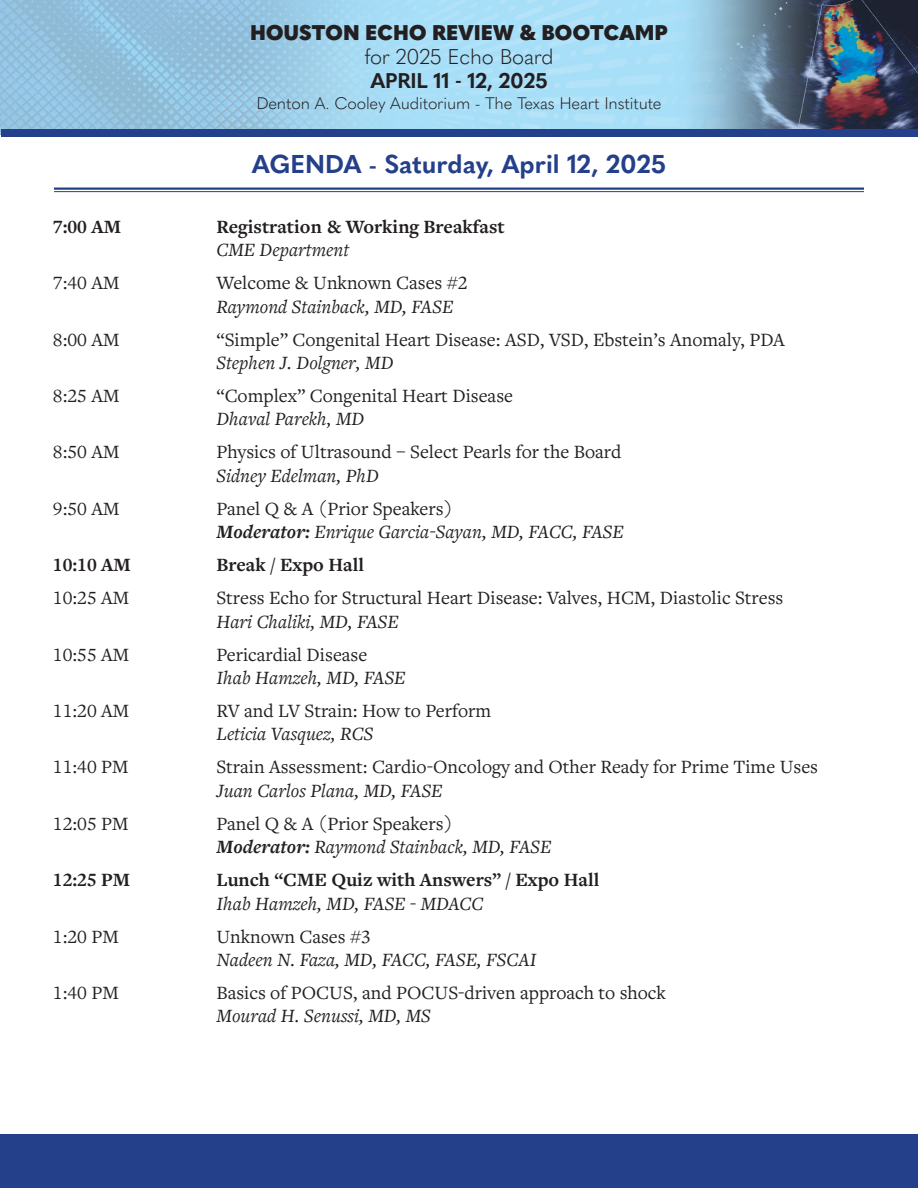
<style>
.page{position:relative;width:918px;height:1188px;background:#fff}
.page>*{position:absolute;margin:0;border:0;box-sizing:border-box;transform-origin:0 0}
.t1{font:700 25.5px "Quasimoda";color:#24408b}
.t2{font:900 21px "Quasimoda";letter-spacing:-.01em;color:#231f20}
.t3{font:300 21px "Quasimoda";letter-spacing:-.01em;color:#231f20}
.t4{font:700 21px "Quasimoda";letter-spacing:-.01em;color:#231f20}
.t5{font:19.5px "Freight Text Pro";color:#231f20}
.t6{font:italic 19.5px "Freight Text Pro";color:#231f20}
.t7{font:700 19.5px "Freight Text Pro";color:#231f20}
.t8{font:300 16.5px "Quasimoda";letter-spacing:-.01em;color:#231f20}
.s1{font-weight:700}
</style>
<div class="page">
<img style="left:0;top:0;width:918px;height:135px">
<div style="left:0;top:1134px;width:918px;height:54px;background:#24408b"></div>
<div style="left:2px;top:129px;width:916px;height:7px;background:#24408b"></div>
<hr style="left:54px;top:188px;width:810px;height:2px;background:#24408b">
<hr style="left:54px;top:191px;width:810px;height:1px;background:#24408b">
<p class="t2" style="left:250px;top:16px;width:419px">HOUSTON ECHO REVIEW &amp; BOOTCAMP</p>
<p class="t3" style="left:364px;top:41px;width:191px">for 2025 Echo Board</p>
<p class="t4" style="left:370px;top:64px;width:179px">APRIL 11 - 12, 2025</p>
<p class="t8" style="left:256px;top:91px;width:407px">Denton A. Cooley Auditorium - The Texas Heart Institute</p>
<p class="t1" style="left:252px;top:144px;width:416px">AGENDA - Saturday, April 12, 2025</p>
<p class="t7" style="left:53px;top:214px;width:70px">7:00 AM</p>
<p class="t7" style="left:216px;top:214px;width:290px">Registration &amp; Working Breakfast</p>
<p class="t6" style="left:216px;top:237px;width:134px">CME Department</p>
<p class="t5" style="left:53px;top:270px;width:68px">7:40 AM</p>
<p class="t5" style="left:216px;top:270px;width:253px">Welcome &amp; Unknown Cases #2</p>
<p class="t6" style="left:216px;top:294px;width:238px">Raymond Stainback, MD, FASE</p>
<p class="t5" style="left:53px;top:327px;width:68px">8:00 AM</p>
<p class="t5" style="left:216px;top:327px;width:570px">“Simple” Congenital Heart Disease: ASD, VSD, Ebstein’s Anomaly, PDA</p>
<p class="t6" style="left:216px;top:350px;width:178px">Stephen J. Dolgner, MD</p>
<p class="t5" style="left:53px;top:383px;width:68px">8:25 AM</p>
<p class="t5" style="left:216px;top:383px;width:298px">“Complex” Congenital Heart Disease</p>
<p class="t6" style="left:216px;top:406px;width:149px">Dhaval Parekh, MD</p>
<p class="t5" style="left:53px;top:439px;width:68px">8:50 AM</p>
<p class="t5" style="left:216px;top:439px;width:406px">Physics of Ultrasound – Select Pearls for the Board</p>
<p class="t6" style="left:216px;top:463px;width:164px">Sidney Edelman, PhD</p>
<p class="t5" style="left:53px;top:496px;width:68px">9:50 AM</p>
<p class="t5" style="left:216px;top:496px;width:238px">Panel Q &amp; A (Prior Speakers)</p>
<p class="t6" style="left:216px;top:519px;width:409px"><span class="s1">Moderator:</span> Enrique Garcia-Sayan, MD, FACC, FASE</p>
<p class="t7" style="left:53px;top:552px;width:80px">10:10 AM</p>
<p class="t7" style="left:216px;top:552px;width:149px">Break / Expo Hall</p>
<p class="t5" style="left:53px;top:585px;width:78px">10:25 AM</p>
<p class="t5" style="left:216px;top:585px;width:568px">Stress Echo for Structural Heart Disease: Valves, HCM, Diastolic Stress</p>
<p class="t6" style="left:216px;top:609px;width:184px">Hari Chaliki, MD, FASE</p>
<p class="t5" style="left:53px;top:642px;width:78px">10:55 AM</p>
<p class="t5" style="left:216px;top:642px;width:152px">Pericardial Disease</p>
<p class="t6" style="left:216px;top:665px;width:191px">Ihab Hamzeh, MD, FASE</p>
<p class="t5" style="left:53px;top:698px;width:78px">11:20 AM</p>
<p class="t5" style="left:216px;top:698px;width:276px">RV and LV Strain: How to Perform</p>
<p class="t6" style="left:216px;top:721px;width:158px">Leticia Vasquez, RCS</p>
<p class="t5" style="left:53px;top:754px;width:77px">11:40 PM</p>
<p class="t5" style="left:216px;top:754px;width:603px">Strain Assessment: Cardio-Oncology and Other Ready for Prime Time Uses</p>
<p class="t6" style="left:216px;top:778px;width:228px">Juan Carlos Plana, MD, FASE</p>
<p class="t5" style="left:53px;top:811px;width:77px">12:05 PM</p>
<p class="t5" style="left:216px;top:811px;width:238px">Panel Q &amp; A (Prior Speakers)</p>
<p class="t6" style="left:216px;top:834px;width:336px"><span class="s1">Moderator:</span> Raymond Stainback, MD, FASE</p>
<p class="t7" style="left:53px;top:867px;width:79px">12:25 PM</p>
<p class="t7" style="left:216px;top:867px;width:384px">Lunch “CME Quiz with Answers” / Expo Hall</p>
<p class="t6" style="left:216px;top:891px;width:269px">Ihab Hamzeh, MD, FASE - MDACC</p>
<p class="t5" style="left:53px;top:924px;width:67px">1:20 PM</p>
<p class="t5" style="left:216px;top:924px;width:156px">Unknown Cases #3</p>
<p class="t6" style="left:216px;top:947px;width:322px">Nadeen N. Faza, MD, FACC, FASE, FSCAI</p>
<p class="t5" style="left:53px;top:980px;width:67px">1:40 PM</p>
<p class="t5" style="left:216px;top:980px;width:451px">Basics of POCUS, and POCUS-driven approach to shock</p>
<p class="t6" style="left:216px;top:1003px;width:216px">Mourad H. Senussi, MD, MS</p>
</div>
